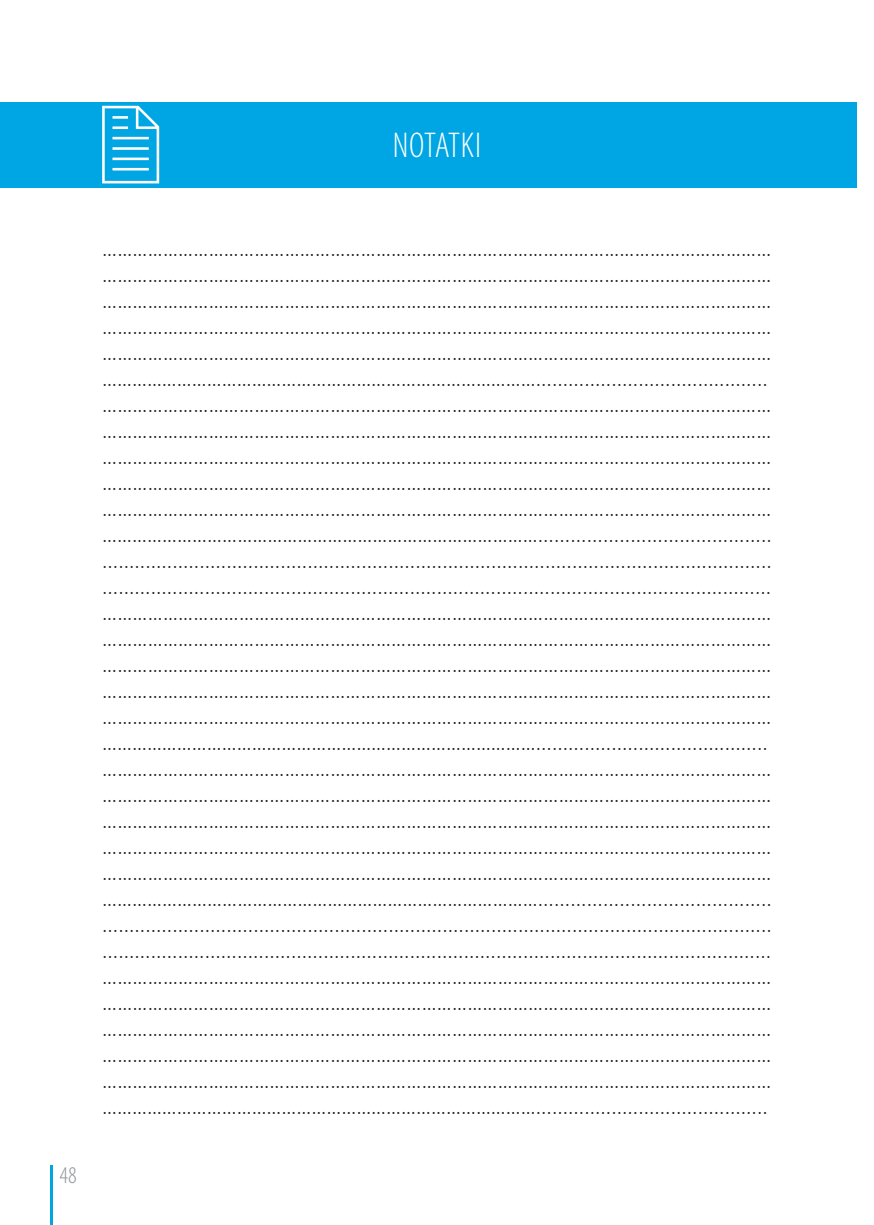
<style>
.page{position:relative;width:874px;height:1225px;background:#fff}
.page>*{position:absolute;margin:0;border:0;box-sizing:border-box;transform-origin:0 0}
.t1{font:300 condensed 36px "Myriad Pro";letter-spacing:.005em;color:#fff}
.t2{font:300 condensed 24px "Myriad Pro";color:#939598}
.t3{font:300 22px/26px "Calibri";color:#231f20}
</style>
<div class="page">
<div style="left:0;top:102px;width:856px;height:85px;background:#00a6e4"></div>
<svg style="left:102px;top:106px;width:57px;height:77px"></svg>
<hr style="left:50px;top:1165px;width:2px;height:60px;background:#00a6e4">
<h1 class="t1" style="left:392px;top:123px;width:90px">NOTATKI</h1>
<p class="t2" style="left:60px;top:1161px;width:19px">48</p>
<p class="t3" style="left:102px;top:235px;width:671px">…………………………………………………………………………………………………………………… …………………………………………………………………………………………………………………… …………………………………………………………………………………………………………………… …………………………………………………………………………………………………………………… …………………………………………………………………………………………………………………… ……………………………………………………………………………........................................... …………………………………………………………………………………………………………………… …………………………………………………………………………………………………………………… …………………………………………………………………………………………………………………… …………………………………………………………………………………………………………………… …………………………………………………………………………………………………………………… ……………………………………………………………………………........................................... ............................................................................................................................ ............................................................................................................................ …………………………………………………………………………………………………………………… …………………………………………………………………………………………………………………… …………………………………………………………………………………………………………………… …………………………………………………………………………………………………………………… …………………………………………………………………………………………………………………… ……………………………………………………………………………........................................... …………………………………………………………………………………………………………………… …………………………………………………………………………………………………………………… …………………………………………………………………………………………………………………… …………………………………………………………………………………………………………………… …………………………………………………………………………………………………………………… ……………………………………………………………………………........................................... ............................................................................................................................ ............................................................................................................................ …………………………………………………………………………………………………………………… …………………………………………………………………………………………………………………… …………………………………………………………………………………………………………………… …………………………………………………………………………………………………………………… …………………………………………………………………………………………………………………… ……………………………………………………………………………...........................................</p>
</div>
